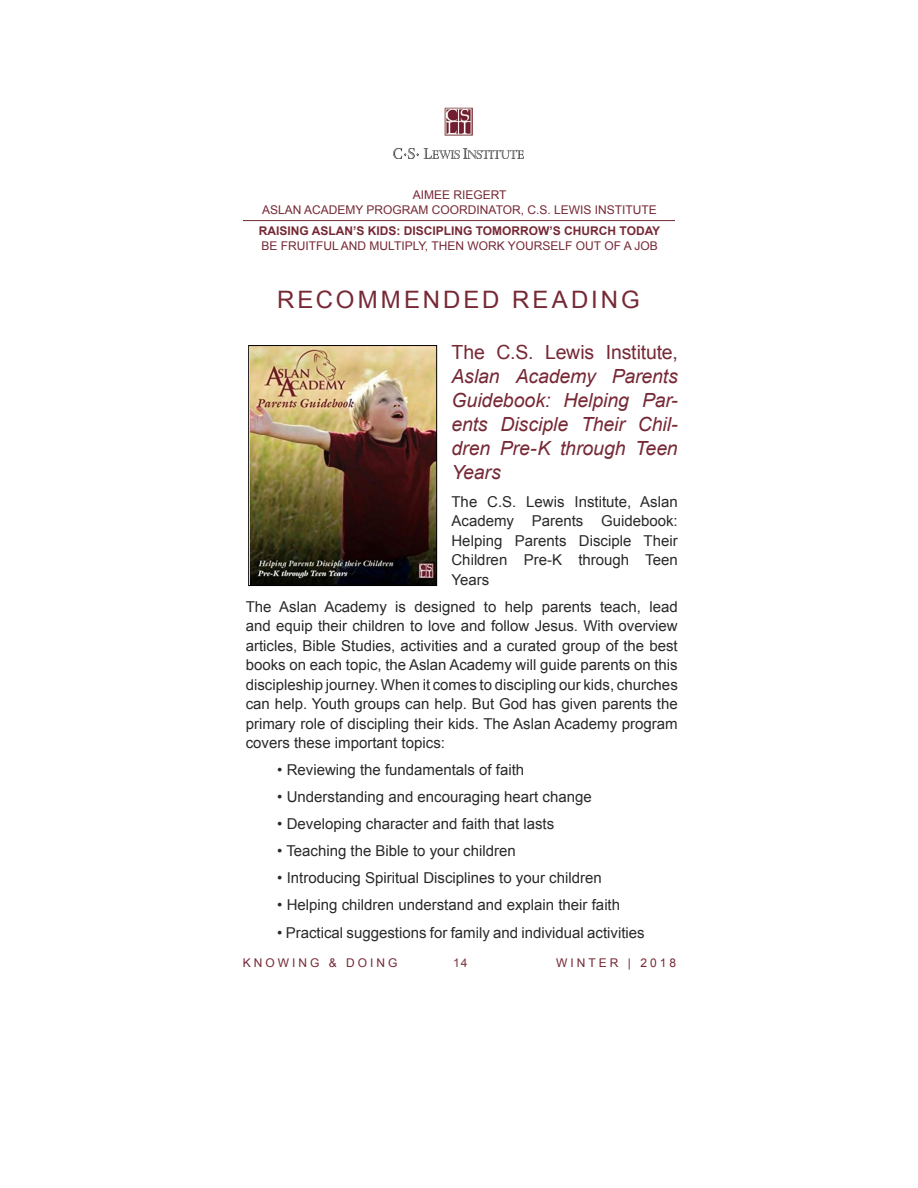
<style>
.page{position:relative;width:918px;height:1188px;background:#fff}
.page>*{position:absolute;margin:0;border:0;box-sizing:border-box;transform-origin:0 0}
.t1{font:24px "Arial";letter-spacing:.125em;color:#762935}
.t2{font:italic 19.5px/24px "Arial";letter-spacing:-.005em;color:#762935;text-align:justify}
.t3{font:19.5px "Arial";letter-spacing:-.01em;color:#762935}
.t4{font:15px/19.5px "Arial";color:#292929;text-align:justify}
.t5{font:12px/14.4px "Arial";color:#762935;text-align:center}
.t6{font:700 12px "Arial";color:#762935}
.t7{font:12px "Arial";letter-spacing:.25em;color:#762935}
.t8{font:12px "Arial";color:#7a3841}
</style>
<div class="page">
<hr style="left:243px;top:220px;width:432px;height:1px;background:#762935">
<img style="left:393px;top:149px;width:130px;height:10px">
<img style="left:445px;top:108px;width:27px;height:27px">
<img style="left:251px;top:347px;width:184px;height:237px">
<div style="left:248px;top:345px;width:189px;height:241px;border:1px solid #000"></div>
<p class="t5" style="left:262px;top:188px;width:396px">AIMEE RIEGERT<br>ASLAN ACADEMY PROGRAM COORDINATOR, C.S. LEWIS INSTITUTE</p>
<p class="t6" style="left:259px;top:223px;width:403px">RAISING ASLAN’S KIDS: DISCIPLING TOMORROW’S CHURCH TODAY</p>
<p class="t5" style="left:261px;top:238px;width:398px">BE FRUITFUL AND MULTIPLY, THEN WORK YOURSELF OUT OF A JOB</p>
<h1 class="t1" style="left:277px;top:284px;width:364px">RECOMMENDED READING</h1>
<h2 class="t3" style="left:452px;top:340px;width:228px">The C.S. Lewis Institute,</h2>
<h2 class="t2" style="left:452px;top:365px;width:228px">Aslan Academy Parents Guidebook: Helping Par&shy;ents Disciple Their Chil&shy;dren Pre-K through Teen Years</h2>
<p class="t4" style="left:452px;top:492px;width:228px">The C.S. Lewis Institute, Aslan Academy Parents Guidebook:<br>Helping Parents Disciple Their Children Pre-K through Teen Years</p>
<p class="t4" style="left:246px;top:597px;width:434px">The Aslan Academy is designed to help parents teach, lead and equip their children to love and follow Jesus. With overview articles, Bible Studies, activities and a curated group of the best books on each topic, the Aslan Academy will guide parents on this discipleship journey. When it comes to discipling our kids, churches can help. Youth groups can help. But God has given parents the primary role of discipling their kids. The Aslan Academy program covers these important topics:</p>
<p class="t4" style="left:277px;top:760px;width:249px">• Reviewing the fundamentals of faith</p>
<p class="t4" style="left:277px;top:787px;width:316px">• Understanding and encouraging heart change</p>
<p class="t4" style="left:277px;top:814px;width:279px">• Developing character and faith that lasts</p>
<p class="t4" style="left:277px;top:841px;width:240px">• Teaching the Bible to your children</p>
<p class="t4" style="left:277px;top:869px;width:326px">• Introducing Spiritual Disciplines to your children</p>
<p class="t4" style="left:277px;top:896px;width:344px">• Helping children understand and explain their faith</p>
<p class="t4" style="left:277px;top:923px;width:369px">• Practical suggestions for family and individual activities</p>
<p class="t8" style="left:453px;top:955px;width:16px">14</p>
<p class="t7" style="left:243px;top:955px;width:156px">KNOWING &amp; DOING</p>
<p class="t7" style="left:556px;top:955px;width:121px">WINTER | 2018</p>
</div>
